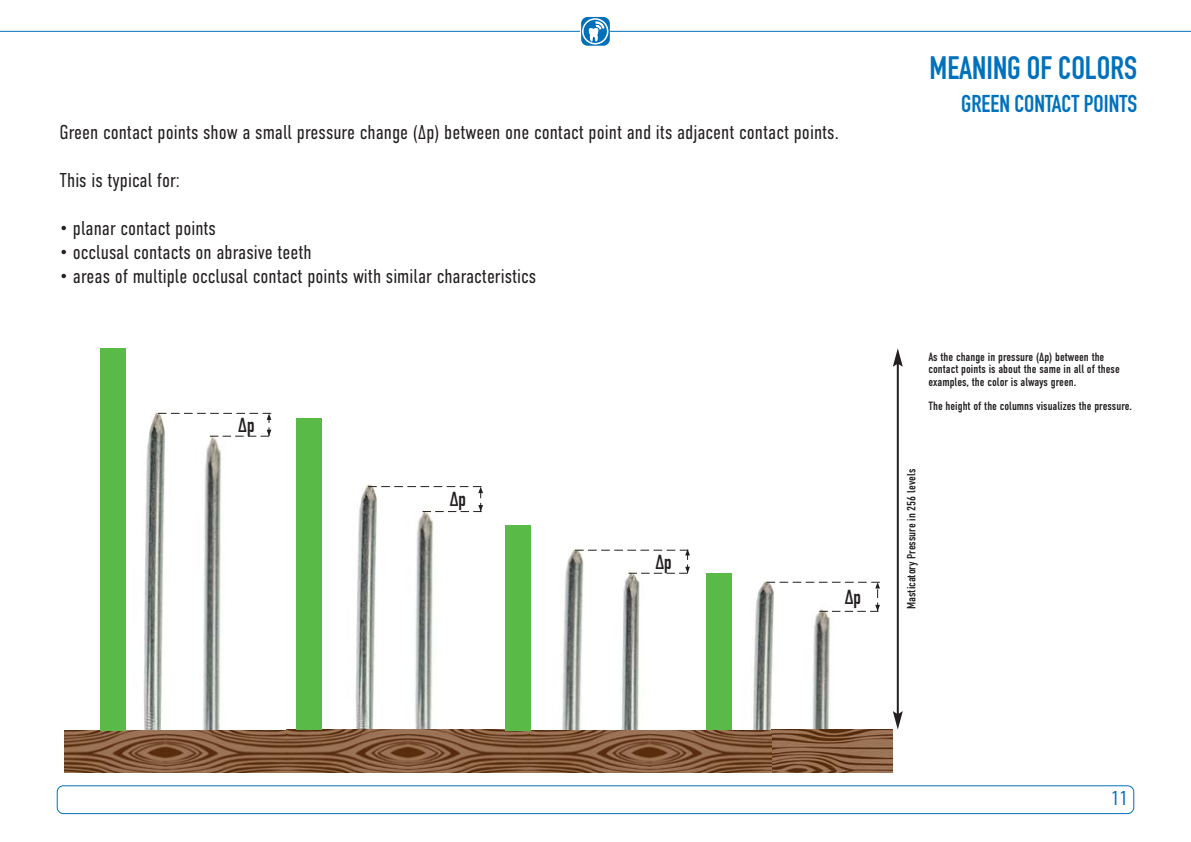
<style>
.page{position:relative;width:1191px;height:842px;background:#fff}
.page>*{position:absolute;margin:0;border:0;box-sizing:border-box;transform-origin:0 0}
.t1{font:32px "DIN Engschrift Std";color:#0071bc}
.t2{font:24px "DIN Engschrift Std";color:#0071bc}
.t3{font:300 20px "DIN Condensed";color:#231f20}
.t4{font:700 20px "DIN Condensed";color:#231f20}
.t5{font:300 20px "DIN Condensed";color:#0071bc}
.t6{font:12px/12.4px "DIN Condensed";color:#231f20}
</style>
<div class="page">
<div style="left:57px;top:785px;width:1077px;height:29px;border:2px solid #0071bc;border-radius:7px"></div>
<hr style="left:0;top:31px;width:1191px;height:1px;background:#0071bc">
<svg style="left:581px;top:17px;width:29px;height:29px"></svg>
<div style="left:582px;top:18px;width:26px;height:26px;border:2px solid #fff;border-radius:50%"></div>
<img style="left:406px;top:512px;width:36px;height:218px">
<img style="left:197px;top:412px;width:33px;height:318px">
<img style="left:143px;top:413px;width:22px;height:317px">
<img style="left:346px;top:485px;width:35px;height:245px">
<img style="left:621px;top:574px;width:19px;height:156px">
<img style="left:562px;top:549px;width:21px;height:181px">
<img style="left:803px;top:581px;width:36px;height:149px">
<img style="left:753px;top:582px;width:25px;height:148px">
<img style="left:65px;top:730px;width:827px;height:42px">
<svg style="left:158px;top:413px;width:113px;height:24px"></svg>
<svg style="left:575px;top:549px;width:115px;height:25px"></svg>
<svg style="left:368px;top:486px;width:115px;height:26px"></svg>
<svg style="left:766px;top:582px;width:114px;height:30px"></svg>
<div style="left:100px;top:348px;width:26px;height:382px;background:#59ba48"></div>
<div style="left:296px;top:418px;width:25px;height:312px;background:#59ba48"></div>
<div style="left:505px;top:525px;width:25px;height:205px;background:#59ba48"></div>
<div style="left:706px;top:573px;width:25px;height:157px;background:#59ba48"></div>
<hr style="left:896px;top:363px;width:2px;height:352px;background:#231f20">
<svg style="left:892px;top:348px;width:10px;height:19px"></svg>
<svg style="left:892px;top:711px;width:10px;height:19px"></svg>
<p class="t3" style="left:59px;top:125px;width:781px">Green contact points show a small pressure change (Δp) between one contact point and its adjacent contact points.</p>
<p class="t3" style="left:59px;top:173px;width:122px">This is typical for:</p>
<p class="t3" style="left:59px;top:221px;width:158px">• planar contact points</p>
<p class="t3" style="left:59px;top:245px;width:254px">• occlusal contacts on abrasive teeth</p>
<p class="t3" style="left:59px;top:269px;width:478px">• areas of multiple occlusal contact points with similar characteristics</p>
<p class="t4" style="left:238px;top:413px;width:18px">∆p</p>
<p class="t4" style="left:450px;top:487px;width:18px">∆p</p>
<p class="t4" style="left:655px;top:550px;width:18px">∆p</p>
<p class="t4" style="left:844px;top:585px;width:18px">∆p</p>
<h1 class="t1" style="left:929px;top:57px;width:209px">MEANING OF COLORS</h1>
<p class="t2" style="left:961px;top:95px;width:177px">GREEN CONTACT POINTS</p>
<p class="t6" style="left:928px;top:352px;width:193px">As the change in pressure (Δp) between the contact points is about the same in all of these examples, the color is always green.</p>
<p class="t6" style="left:928px;top:401px;width:205px">The height of the columns visualizes the pressure.</p>
<p class="t6" style="left:906px;top:609px;width:141px;rotate:-90deg">Masticatory Pressure in 256 levels</p>
<p class="t5" style="left:1111px;top:791px;width:18px">11</p>
</div>
